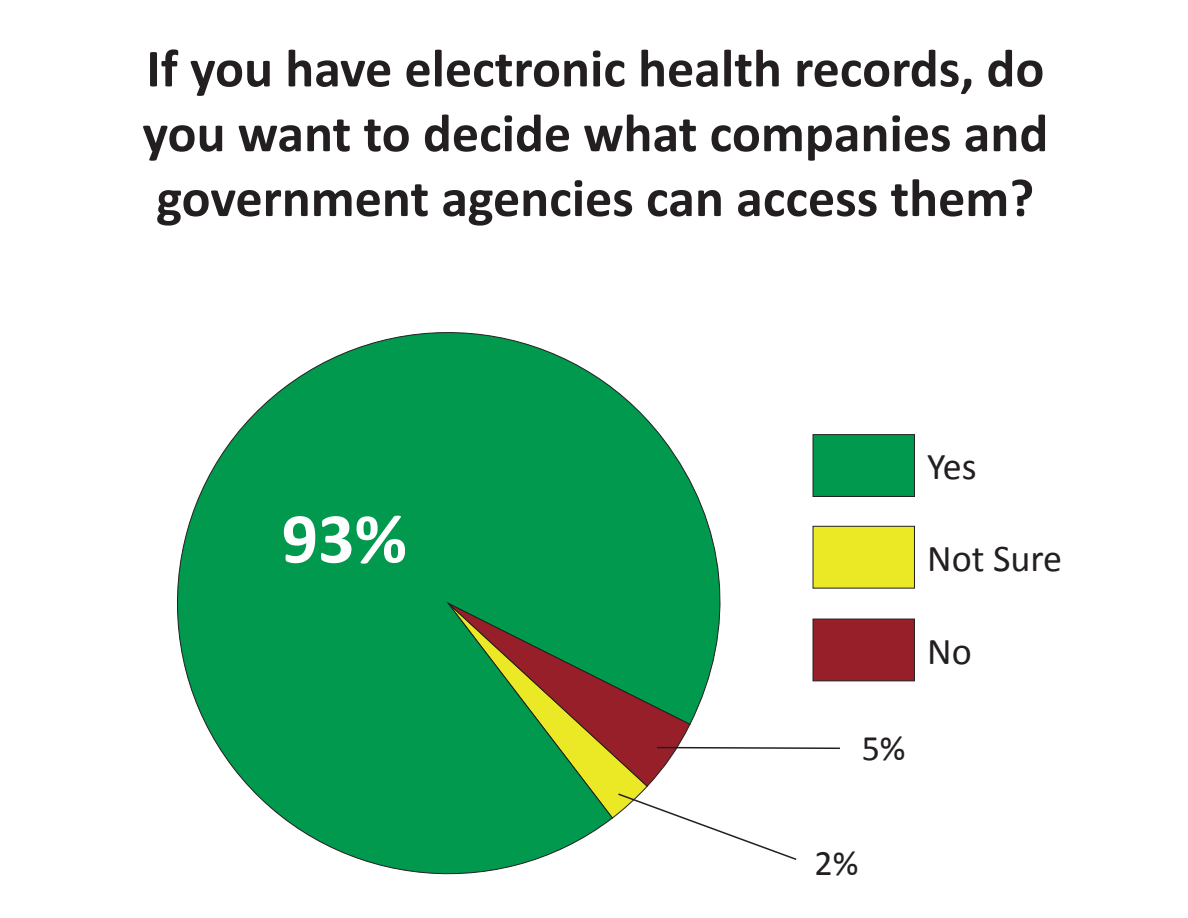
<style>
.page{position:relative;width:1188px;height:918px;background:#fff}
.page>*{position:absolute;margin:0;border:0;box-sizing:border-box;transform-origin:0 0}
.t1{font:700 72px "Calibri";color:#fff}
.t2{font:700 54px/64.8px "Calibri";color:#231f20;text-align:justify}
.t3{font:38.1px "Calibri";color:#231f20}
.t4{font:36px "Calibri";color:#231f20}
</style>
<div class="page">
<div style="left:813px;top:526px;width:102px;height:63px;background:#ebe826;border:1px solid #231f20"></div>
<div style="left:813px;top:619px;width:102px;height:62px;background:#971f29;border:1px solid #231f20"></div>
<div style="left:813px;top:434px;width:102px;height:63px;background:#00994d;border:1px solid #231f20"></div>
<svg style="left:177px;top:332px;width:544px;height:543px"></svg>
<svg style="left:447px;top:602px;width:394px;height:259px"></svg>
<p class="t2" style="left:143px;top:33px;width:907px">If you have electronic health records, do you want to decide what companies and government agencies can access them?</p>
<h1 class="t1" style="left:282px;top:494px;width:127px">93%</h1>
<p class="t3" style="left:927px;top:442px;width:51px">Yes</p>
<p class="t3" style="left:927px;top:535px;width:137px">Not Sure</p>
<p class="t3" style="left:927px;top:628px;width:46px">No</p>
<p class="t4" style="left:862px;top:725px;width:45px">5%</p>
<p class="t4" style="left:815px;top:841px;width:45px">2%</p>
</div>
